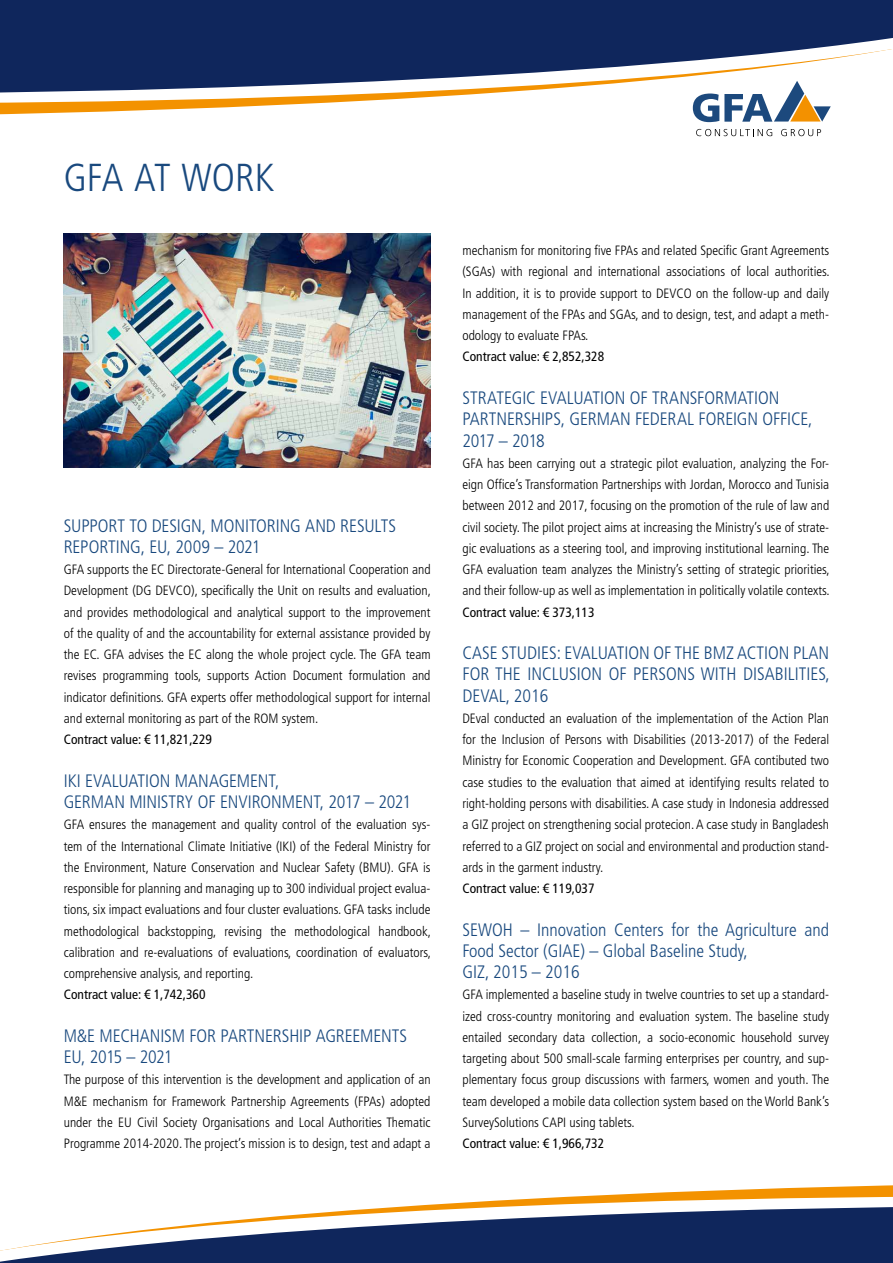
<style>
.page{position:relative;width:893px;height:1263px;background:#fff}
.page>*{position:absolute;margin:0;border:0;box-sizing:border-box;transform-origin:0 0}
.t1{font:300 condensed 39px "Frutiger LT Std";color:#19497e}
.t2{font:300 condensed 18px/21.3px "Frutiger LT Std";color:#19497e}
.t3{font:300 condensed 13.5px/21.3px "Frutiger LT Std";color:#000;text-align:justify}
.t4{font:condensed 13.5px "Frutiger LT Std";color:#000}
</style>
<div class="page">
<img style="left:64px;top:234px;width:367px;height:234px">
<svg style="left:0;top:103px;width:693px;height:12px"></svg>
<svg style="left:0;top:93px;width:490px;height:10px"></svg>
<svg style="left:0;top:0;width:893px;height:93px;fill:#0f265c"></svg>
<svg style="left:565px;top:1185px;width:328px;height:12px;fill:#f39200"></svg>
<svg style="left:397px;top:1197px;width:484px;height:10px"></svg>
<svg style="left:0;top:1207px;width:893px;height:56px;fill:#0f265c"></svg>
<svg style="left:696px;top:129px;width:76px;height:7px"></svg>
<svg style="left:781px;top:129px;width:40px;height:7px"></svg>
<svg style="left:693px;top:81px;width:138px;height:41px"></svg>
<h1 class="t1" style="left:64px;top:156px;width:212px">GFA AT WORK</h1>
<h2 class="t2" style="left:64px;top:515px;width:334px">SUPPORT TO DESIGN, MONITORING AND RESULTS<br>REPORTING, EU, 2009 – 2021</h2>
<p class="t3" style="left:64px;top:559px;width:369px">GFA supports the EC Directorate-General for International Cooperation and Development (DG DEVCO), specifically the Unit on results and evaluation, and provides methodological and analytical support to the improvement of the quality of and the accountability for external assistance provided by the EC. GFA advises the EC along the whole project cycle. The GFA team revises programming tools, supports Action Document formulation and indicator definitions. GFA experts offer methodological support for internal and external monitoring as part of the ROM system.</p>
<p class="t4" style="left:64px;top:732px;width:150px">Contract value: € 11,821,229</p>
<h2 class="t2" style="left:64px;top:770px;width:349px">IKI EVALUATION MANAGEMENT,<br>GERMAN MINISTRY OF ENVIRONMENT, 2017 – 2021</h2>
<p class="t3" style="left:64px;top:814px;width:369px">GFA ensures the management and quality control of the evaluation sys&shy;tem of the International Climate Initiative (IKI) of the Federal Ministry for the Environment, Nature Conservation and Nuclear Safety (BMU). GFA is responsible for planning and managing up to 300 individual project evalua&shy;tions, six impact evaluations and four cluster evaluations. GFA tasks include methodological backstopping, revising the methodological handbook, calibration and re-evaluations of evaluations, coordination of evaluators, comprehensive analysis, and reporting.</p>
<p class="t4" style="left:64px;top:987px;width:143px">Contract value: € 1,742,360</p>
<h2 class="t2" style="left:64px;top:1025px;width:345px">M&amp;E MECHANISM FOR PARTNERSHIP AGREEMENTS<br>EU, 2015 – 2021</h2>
<p class="t3" style="left:64px;top:1069px;width:368px">The purpose of this intervention is the development and application of an M&amp;E mechanism for Framework Partnership Agreements (FPAs) adopted under the EU Civil Society Organisations and Local Authorities Thematic Programme 2014-2020. The project’s mission is to design, test and adapt a</p>
<p class="t3" style="left:462px;top:240px;width:369px">mechanism for monitoring five FPAs and related Specific Grant Agreements (SGAs) with regional and international associations of local authorities.<br>In addition, it is to provide support to DEVCO on the follow-up and daily management of the FPAs and SGAs, and to design, test, and adapt a meth&shy;odology to evaluate FPAs.</p>
<p class="t4" style="left:462px;top:349px;width:143px">Contract value: € 2,852,328</p>
<h2 class="t2" style="left:462px;top:387px;width:352px">STRATEGIC EVALUATION OF TRANSFORMATION<br>PARTNERSHIPS, GERMAN FEDERAL FOREIGN OFFICE,<br>2017 – 2018</h2>
<p class="t3" style="left:462px;top:453px;width:369px">GFA has been carrying out a strategic pilot evaluation, analyzing the For&shy;eign Office’s Transformation Partnerships with Jordan, Morocco and Tunisia between 2012 and 2017, focusing on the promotion of the rule of law and civil society. The pilot project aims at increasing the Ministry’s use of strate&shy;gic evaluations as a steering tool, and improving institutional learning. The GFA evaluation team analyzes the Ministry’s setting of strategic priorities, and their follow-up as well as implementation in politically volatile contexts.</p>
<p class="t4" style="left:462px;top:604px;width:134px">Contract value: € 373,113</p>
<h2 class="t2" style="left:462px;top:642px;width:369px;text-align:justify">CASE STUDIES: EVALUATION OF THE BMZ ACTION PLAN FOR THE INCLUSION OF PERSONS WITH DISABILITIES, DEVAL, 2016</h2>
<p class="t3" style="left:462px;top:708px;width:368px">DEval conducted an evaluation of the implementation of the Action Plan for the Inclusion of Persons with Disabilities (2013-2017) of the Federal Ministry for Economic Cooperation and Development. GFA contibuted two case studies to the evaluation that aimed at identifying results related to right-holding persons with disabilities. A case study in Indonesia addressed a GIZ project on strengthening social protecion. A case study in Bangladesh referred to a GIZ project on social and environmental and production stand&shy;ards in the garment industry.</p>
<p class="t4" style="left:462px;top:880px;width:134px">Contract value: € 119,037</p>
<h2 class="t2" style="left:462px;top:919px;width:368px">SEWOH – Innovation Centers for the Agriculture and<br>Food Sector (GIAE) – Global Baseline Study,<br>GIZ, 2015 – 2016</h2>
<p class="t3" style="left:462px;top:984px;width:368px">GFA implemented a baseline study in twelve countries to set up a standard&shy;ized cross-country monitoring and evaluation system. The baseline study entailed secondary data collection, a socio-economic household survey targeting about 500 small-scale farming enterprises per country, and sup&shy;plementary focus group discussions with farmers, women and youth. The team developed a mobile data collection system based on the World Bank’s SurveySolutions CAPI using tablets.</p>
<p class="t4" style="left:462px;top:1136px;width:143px">Contract value: € 1,966,732</p>
</div>
